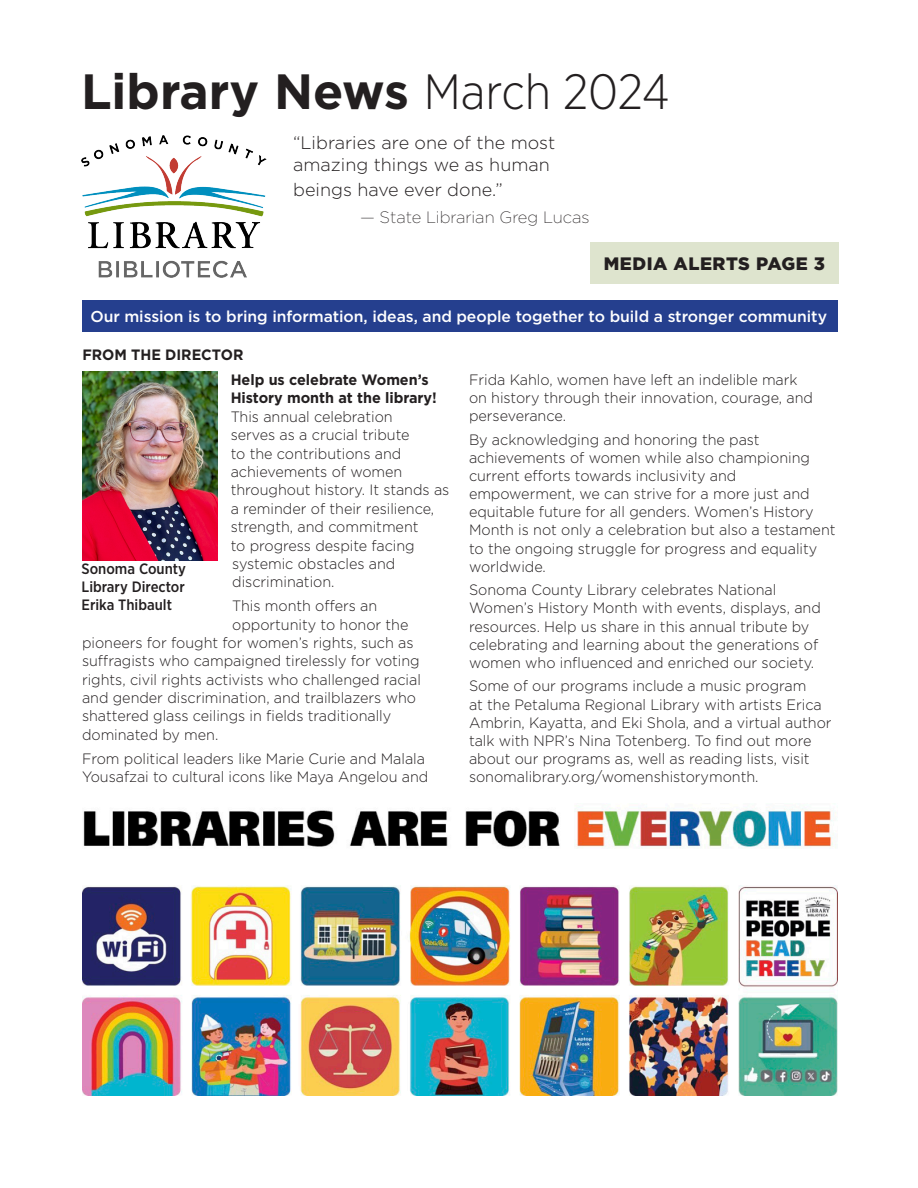
<style>
.page{position:relative;width:918px;height:1188px;background:#fff}
.page>*{position:absolute;margin:0;border:0;box-sizing:border-box;transform-origin:0 0}
.t1{font:700 49.5px "Gotham";color:#231f20}
.t2{font:300 18px/21.6px "Gotham";color:#231f20}
.t3{font:900 18px "Gotham";letter-spacing:.03em;color:#231f20}
.t4{font:200 16.5px "Gotham";color:#231f20}
.t5{font:500 15.75px "Gotham";letter-spacing:-.005em;color:#fff}
.t6{font:300 15px/18.1px "Gotham";color:#231f20;scale:.96 1}
.t7{font:500 15px/18px "Gotham Narrow";color:#231f20;text-align:justify}
.t8{font:700 15px "Gotham";color:#231f20;scale:.96 1}
.s1{font-family:"Gotham Narrow";font-weight:300}
.s2{font-weight:700}
</style>
<div class="page">
<div style="left:82px;top:300px;width:756px;height:32px;background:#253f8e"></div>
<img style="left:81px;top:135px;width:186px;height:143px">
<img style="left:82px;top:371px;width:135px;height:189px">
<div style="left:590px;top:242px;width:249px;height:41px;background:#dee4ce"></div>
<img style="left:82px;top:806px;width:756px;height:289px">
<p class="t1" style="left:81px;top:58px;width:590px">Library News <span class="s1">March 2024</span></p>
<p class="t2" style="left:293px;top:132px;width:263px">“Libraries are one of the most amazing things we as human</p>
<p class="t2" style="left:293px;top:179px;width:211px">beings have ever done.”</p>
<p class="t4" style="left:360px;top:207px;width:231px">— State Librarian Greg Lucas</p>
<p class="t3" style="left:604px;top:251px;width:223px">MEDIA ALERTS PAGE 3</p>
<p class="t5" style="left:90px;top:306px;width:738px">Our mission is to bring information, ideas, and people together to build a stronger community</p>
<p class="t8" style="left:82px;top:345px;width:169px">FROM THE DIRECTOR</p>
<p class="t6" style="left:231px;top:370px;width:229px"><span class="s2">Help us celebrate Women’s<br>History month at the library!<br></span>This annual celebration<br>serves as a crucial tribute<br>to the contributions and achievements of women throughout history. It stands as a reminder of their resilience, strength, and commitment<br>to progress despite facing systemic obstacles and discrimination.</p>
<p class="t6" style="left:232px;top:596px;width:153px">This month offers an</p>
<p class="t6" style="left:232px;top:615px;width:185px">opportunity to honor the</p>
<p class="t6" style="left:82px;top:633px;width:347px">pioneers for fought for women’s rights, such as</p>
<p class="t6" style="left:82px;top:652px;width:353px">suffragists who campaigned tirelessly for voting</p>
<p class="t6" style="left:82px;top:670px;width:355px">rights, civil rights activists who challenged racial</p>
<p class="t6" style="left:82px;top:688px;width:350px">and gender discrimination, and trailblazers who</p>
<p class="t6" style="left:82px;top:707px;width:324px">shattered glass ceilings in fields traditionally</p>
<p class="t6" style="left:82px;top:725px;width:144px">dominated by men.</p>
<p class="t6" style="left:82px;top:749px;width:362px">From political leaders like Marie Curie and Malala<br>Yousafzai to cultural icons like Maya Angelou and</p>
<p class="t7" style="left:82px;top:560px;width:106px">Sonoma County Library Director Erika Thibault</p>
<p class="t6" style="left:469px;top:370px;width:360px">Frida Kahlo, women have left an indelible mark on history through their innovation, courage, and perseverance.</p>
<p class="t6" style="left:469px;top:430px;width:383px">By acknowledging and honoring the past achievements of women while also championing current efforts towards inclusivity and empowerment, we can strive for a more just and equitable future for all genders. Women’s History Month is not only a celebration but also a testament to the ongoing struggle for progress and equality worldwide.</p>
<p class="t6" style="left:469px;top:581px;width:368px">Sonoma County Library celebrates National Women’s History Month with events, displays, and resources. Help us share in this annual tribute by celebrating and learning about the generations of women who influenced and enriched our society.</p>
<p class="t6" style="left:469px;top:677px;width:379px">Some of our programs include a music program<br>at the Petaluma Regional Library with artists Erica Ambrin, Kayatta, and Eki Shola, and a virtual author talk with NPR’s Nina Totenberg. To find out more about our programs as, well as reading lists, visit sonomalibrary.org/womenshistorymonth.</p>
</div>
